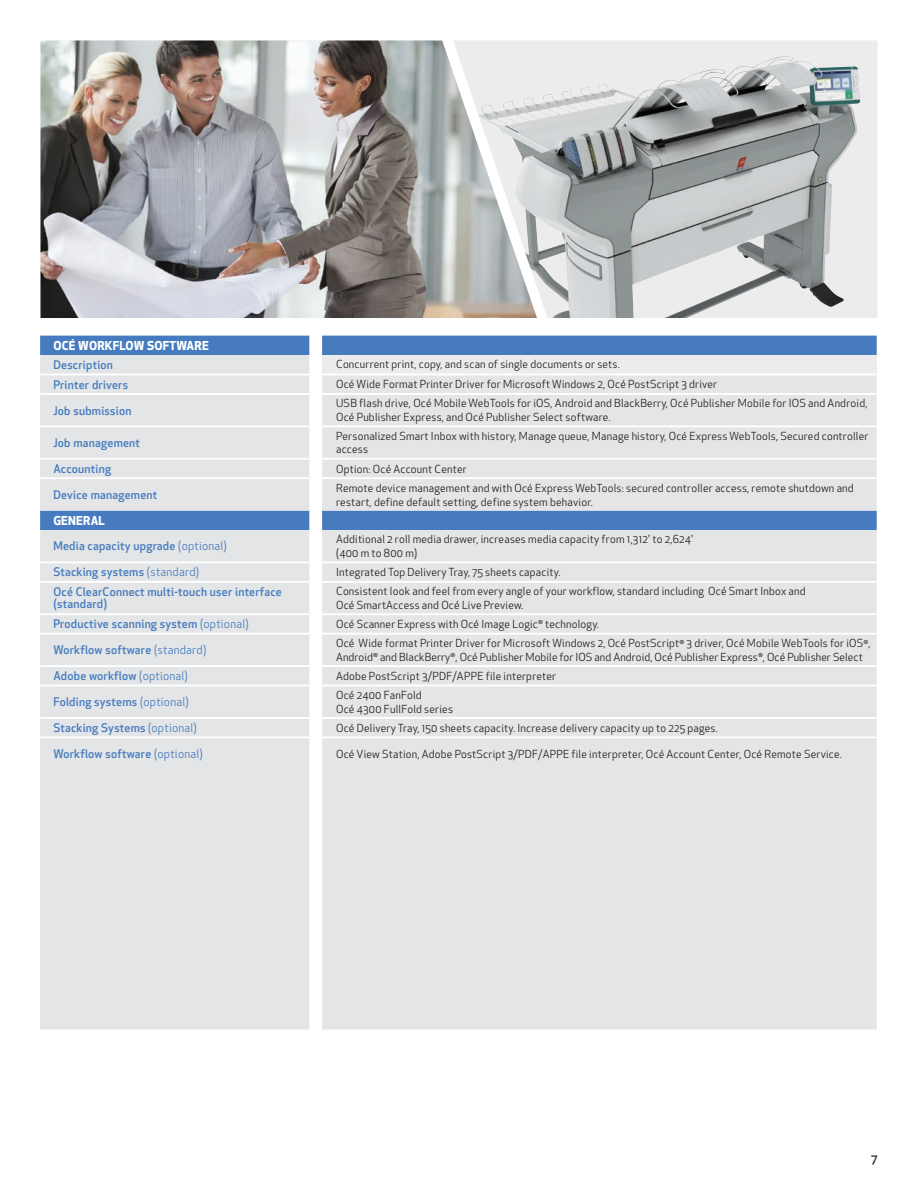
<style>
.page{position:relative;width:918px;height:1188px;background:#fff}
.page>*{position:absolute;margin:0;border:0;box-sizing:border-box;transform-origin:0 0}
.t1{font:700 12px "Apex New";letter-spacing:.02em;color:#fff}
.t2{font:500 12px "Apex New";color:#231f20}
.t3{font:500 11.7px/20px "Apex New";letter-spacing:.02em;color:#467cbf}
.t4{font:10.8px/19.2px "Apex New";letter-spacing:.02em;color:#231f20}
.s1{font-weight:400}
</style>
<div class="page">
<img style="left:40px;top:40px;width:413px;height:278px">
<svg style="left:453px;top:41px;width:424px;height:277px;background:#c7c9ca"></svg>
<img style="left:478px;top:57px;width:302px;height:261px">
<div style="left:40px;top:336px;width:269px;height:19px;background:#467cbf"></div>
<div style="left:40px;top:355px;width:269px;height:675px;background:#e4e5e7"></div>
<hr style="left:40px;top:581px;width:269px;height:2px;background:#fff">
<hr style="left:40px;top:613px;width:269px;height:2px;background:#fff">
<hr style="left:40px;top:633px;width:269px;height:2px;background:#fff">
<hr style="left:40px;top:665px;width:269px;height:2px;background:#fff">
<hr style="left:40px;top:685px;width:269px;height:1px;background:#fff">
<hr style="left:40px;top:717px;width:269px;height:2px;background:#fff">
<hr style="left:40px;top:736px;width:269px;height:2px;background:#fff">
<hr style="left:40px;top:374px;width:269px;height:1px;background:#fff">
<hr style="left:40px;top:393px;width:269px;height:2px;background:#fff">
<hr style="left:40px;top:425px;width:269px;height:2px;background:#fff">
<hr style="left:40px;top:458px;width:269px;height:2px;background:#fff">
<hr style="left:40px;top:477px;width:269px;height:2px;background:#fff">
<hr style="left:40px;top:561px;width:269px;height:2px;background:#fff">
<div style="left:322px;top:336px;width:555px;height:19px;background:#467cbf"></div>
<div style="left:322px;top:355px;width:555px;height:19px;background:#ececee"></div>
<div style="left:322px;top:375px;width:555px;height:655px;background:#e4e5e7"></div>
<hr style="left:322px;top:393px;width:555px;height:2px;background:#fff">
<hr style="left:322px;top:425px;width:555px;height:2px;background:#fff">
<hr style="left:322px;top:458px;width:555px;height:2px;background:#fff">
<hr style="left:322px;top:581px;width:555px;height:2px;background:#fff">
<hr style="left:322px;top:613px;width:555px;height:2px;background:#fff">
<hr style="left:322px;top:633px;width:555px;height:2px;background:#fff">
<hr style="left:322px;top:665px;width:555px;height:2px;background:#fff">
<hr style="left:322px;top:685px;width:555px;height:1px;background:#fff">
<hr style="left:322px;top:717px;width:555px;height:2px;background:#fff">
<hr style="left:322px;top:736px;width:555px;height:2px;background:#fff">
<hr style="left:322px;top:477px;width:555px;height:2px;background:#fff">
<hr style="left:322px;top:561px;width:555px;height:2px;background:#fff">
<p class="t1" style="left:53px;top:337px;width:157px">OCÉ WORKFLOW SOFTWARE</p>
<p class="t3" style="left:53px;top:354px;width:76px">Description<br>Printer drivers</p>
<p class="t3" style="left:53px;top:400px;width:80px">Job submission</p>
<p class="t3" style="left:53px;top:432px;width:88px">Job management</p>
<p class="t3" style="left:53px;top:458px;width:59px">Accounting</p>
<p class="t3" style="left:53px;top:485px;width:105px">Device management</p>
<p class="t1" style="left:53px;top:512px;width:53px">GENERAL</p>
<p class="t3" style="left:53px;top:536px;width:175px">Media capacity upgrade <span class="s1">(optional)</span></p>
<p class="t3" style="left:53px;top:562px;width:230px">Stacking systems <span class="s1">(standard)<br></span>Océ ClearConnect multi-touch user interface</p>
<p class="t3" style="left:53px;top:594px;width:197px">(standard)<br>Productive scanning system <span class="s1">(optional)</span></p>
<p class="t3" style="left:53px;top:640px;width:154px">Workflow software <span class="s1">(standard)</span></p>
<p class="t3" style="left:53px;top:666px;width:136px">Adobe workflow <span class="s1">(optional)</span></p>
<p class="t3" style="left:53px;top:692px;width:137px">Folding systems <span class="s1">(optional)</span></p>
<p class="t3" style="left:53px;top:718px;width:145px">Stacking Systems <span class="s1">(optional)</span></p>
<p class="t3" style="left:53px;top:744px;width:151px">Workflow software <span class="s1">(optional)</span></p>
<p class="t4" style="left:336px;top:355px;width:533px">Concurrent print, copy, and scan of single documents or sets.<br>Océ Wide Format Printer Driver for Microsoft Windows 2, Océ PostScript 3 driver<br>USB flash drive, Océ Mobile WebTools for iOS, Android and BlackBerry, Océ Publisher Mobile for IOS and Android,</p>
<p class="t4" style="left:336px;top:408px;width:534px">Océ Publisher Express, and Océ Publisher Select software.<br>Personalized Smart Inbox with history, Manage queue, Manage history, Océ Express WebTools, Secured controller</p>
<p class="t4" style="left:336px;top:440px;width:519px">access<br>Option: Océ Account Center<br>Remote device management and with Océ Express WebTools: secured controller access, remote shutdown and</p>
<p class="t4" style="left:336px;top:492px;width:258px">restart, define default setting, define system behavior.</p>
<p class="t4" style="left:336px;top:532px;width:359px;line-height:13.5px">Additional 2 roll media drawer, increases media capacity from 1,312' to 2,624' (400 m to 800 m)</p>
<p class="t4" style="left:336px;top:563px;width:471px">Integrated Top Delivery Tray, 75 sheets capacity.<br>Consistent look and feel from every angle of your workflow, standard including Océ Smart Inbox and</p>
<p class="t4" style="left:336px;top:595px;width:536px">Océ SmartAccess and Océ Live Preview.<br>Océ Scanner Express with Océ Image Logic<sup>®</sup> technology.<br>Océ Wide format Printer Driver for Microsoft Windows 2, Océ PostScript<sup>®</sup> 3 driver, Océ Mobile WebTools for iOS<sup>®</sup>,</p>
<p class="t4" style="left:336px;top:647px;width:528px">Android<sup>®</sup> and BlackBerry<sup>®</sup>, Océ Publisher Mobile for IOS and Android, Océ Publisher Express<sup>®</sup>, Océ Publisher Select<br>Adobe PostScript 3/PDF/APPE file interpreter<br>Océ 2400 FanFold</p>
<p class="t4" style="left:336px;top:699px;width:383px">Océ 4300 FullFold series<br>Océ Delivery Tray, 150 sheets capacity. Increase delivery capacity up to 225 pages.</p>
<p class="t4" style="left:336px;top:745px;width:507px">Océ View Station, Adobe PostScript 3/PDF/APPE file interpreter, Océ Account Center, Océ Remote Service.</p>
<p class="t2" style="left:871px;top:1150px;width:8px">7</p>
</div>
